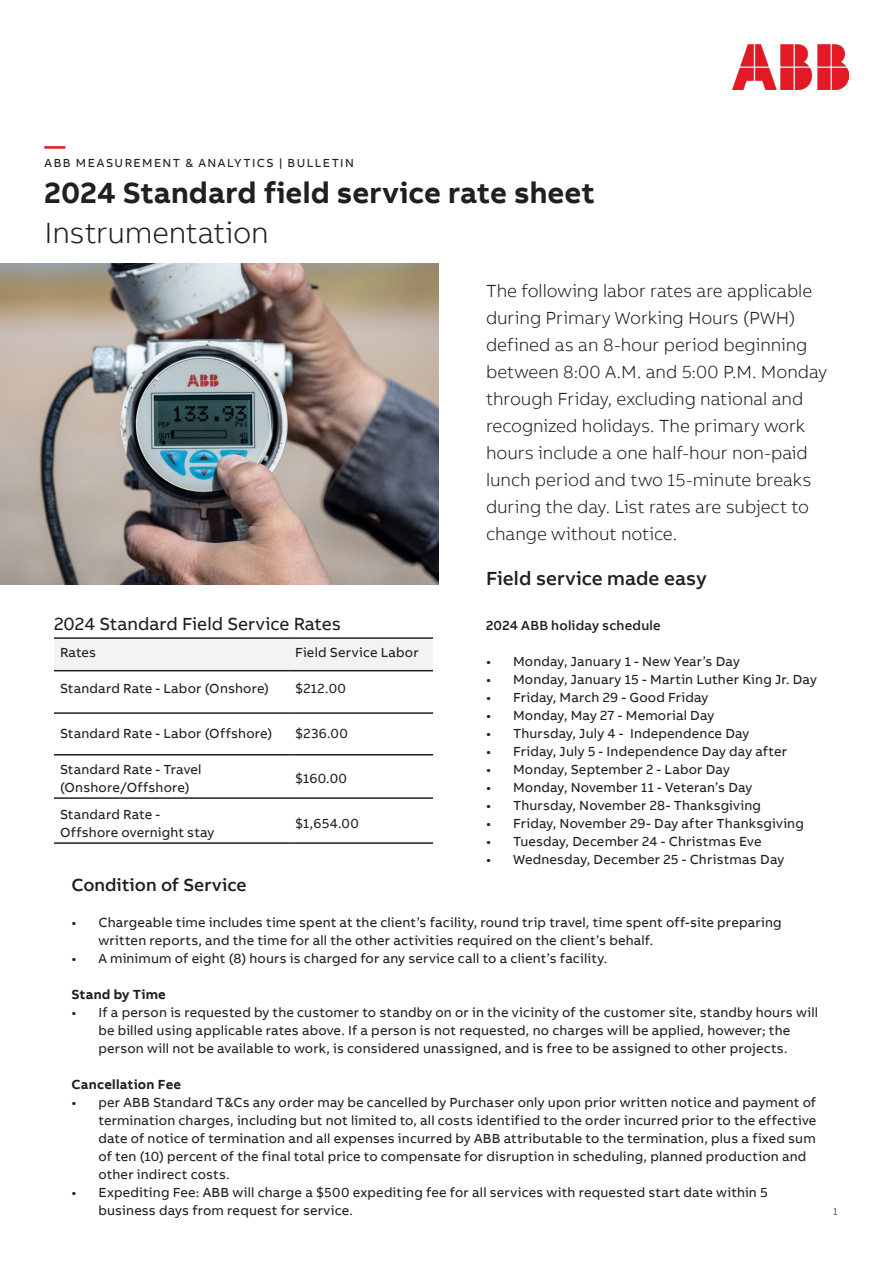
<style>
.page{position:relative;width:893px;height:1263px;background:#fff}
.page>*{position:absolute;margin:0;border:0;box-sizing:border-box;transform-origin:0 0}
.Category_M_8pt_9_6pt{font:700 30px "AB Bvoice";letter-spacing:.005em;color:#231f20}
.Subheadline_M_20pt_24pt{font:300 30px "AB Bvoice";letter-spacing:-.005em;color:#231f20}
.Headline_M_20pt_24pt{font:700 21px "AB Bvoice";color:#ee1c28}
.MME_13pt_12pt{font:500 19.5px "AB Bvoice";letter-spacing:.005em;color:#231f20}
.Lead_Light_13pt_18pt{font:300 18px/27px "AB Bvoice";letter-spacing:-.005em;color:#231f20}
.English_USA{font:18px "AB Bvoice";color:#231f20}
.Paragraph_Title_8_5pt_12pt{font:500 18px "AB Bvoice";letter-spacing:.005em;color:#231f20}
.English_USA-2{font:13.5px/18px "AB Bvoice";letter-spacing:.01em;color:#231f20}
.Body_text_8_5pt_12pt{font:700 13.5px "AB Bvoice";letter-spacing:.015em;color:#231f20}
.Body_text_8_5pt_12pt-2{font:500 13.5px "AB Bvoice";letter-spacing:.015em;color:#231f20}
.Category_M_8pt_9_6pt-2{font:12px "AB Bvoice";letter-spacing:.12em;color:#231f20}
.English_USA-3{font:300 10.5px "AB Bvoice";color:#231f20}
</style>
<div class="page">
<img style="left:732px;top:45px;width:116px;height:44px">
<div style="left:54px;top:639px;width:379px;height:31px;background:#f2f3f4"></div>
<hr style="left:54px;top:712px;width:235px;height:2px;background:#231f20">
<hr style="left:289px;top:712px;width:144px;height:2px;background:#231f20">
<hr style="left:54px;top:754px;width:235px;height:1px;background:#231f20">
<hr style="left:289px;top:754px;width:144px;height:1px;background:#231f20">
<hr style="left:54px;top:797px;width:235px;height:2px;background:#231f20">
<hr style="left:289px;top:797px;width:144px;height:2px;background:#231f20">
<hr style="left:54px;top:842px;width:235px;height:2px;background:#231f20">
<hr style="left:289px;top:842px;width:144px;height:2px;background:#231f20">
<hr style="left:54px;top:637px;width:235px;height:2px;background:#231f20">
<hr style="left:289px;top:637px;width:144px;height:2px;background:#231f20">
<hr style="left:54px;top:670px;width:235px;height:1px;background:#231f20">
<hr style="left:289px;top:670px;width:144px;height:1px;background:#231f20">
<img style="left:0;top:263px;width:439px;height:322px">
<p class="Headline_M_20pt_24pt" style="left:45px;top:132px;width:22px">—</p>
<p class="Category_M_8pt_9_6pt-2" style="left:45px;top:156px;width:311px">ABB MEASUREMENT &amp; ANALYTICS | BULLETIN</p>
<p class="Category_M_8pt_9_6pt" style="left:45px;top:174px;width:552px">2024 Standard field service rate sheet</p>
<p class="Subheadline_M_20pt_24pt" style="left:45px;top:215px;width:226px">Instrumentation</p>
<p class="Lead_Light_13pt_18pt" style="left:486px;top:277px;width:343px">The following labor rates are applicable during Primary Working Hours (PWH) defined as an 8-hour period beginning between 8:00 A.M. and 5:00 P.M. Monday through Friday, excluding national and recognized holidays. The primary work hours include a one half-hour non-paid lunch period and two 15-minute breaks during the day. List rates are subject to change without notice.</p>
<p class="MME_13pt_12pt" style="left:486px;top:566px;width:222px">Field service made easy</p>
<p class="English_USA" style="left:54px;top:613px;width:289px">2024 Standard Field Service Rates</p>
<p class="Body_text_8_5pt_12pt-2" style="left:486px;top:617px;width:176px">2024 ABB holiday schedule</p>
<p class="English_USA-2" style="left:486px;top:652px;width:255px">• Monday, January 1 - New Year’s Day</p>
<p class="English_USA-2" style="left:486px;top:670px;width:332px">• Monday, January 15 - Martin Luther King Jr. Day</p>
<p class="English_USA-2" style="left:486px;top:688px;width:224px">• Friday, March 29 - Good Friday</p>
<p class="English_USA-2" style="left:486px;top:706px;width:230px">• Monday, May 27 - Memorial Day</p>
<p class="English_USA-2" style="left:486px;top:724px;width:265px">• Thursday, July 4 - Independence Day</p>
<p class="English_USA-2" style="left:486px;top:742px;width:303px">• Friday, July 5 - Independence Day day after</p>
<p class="English_USA-2" style="left:486px;top:760px;width:245px">• Monday, September 2 - Labor Day</p>
<p class="English_USA-2" style="left:486px;top:778px;width:268px">• Monday, November 11 - Veteran’s Day</p>
<p class="English_USA-2" style="left:486px;top:796px;width:277px">• Thursday, November 28- Thanksgiving</p>
<p class="English_USA-2" style="left:486px;top:814px;width:319px">• Friday, November 29- Day after Thanksgiving</p>
<p class="English_USA-2" style="left:486px;top:832px;width:277px">• Tuesday, December 24 - Christmas Eve</p>
<p class="English_USA-2" style="left:486px;top:850px;width:300px">• Wednesday, December 25 - Christmas Day</p>
<p class="English_USA-2" style="left:60px;top:644px;width:38px">Rates</p>
<p class="English_USA-2" style="left:295px;top:644px;width:125px">Field Service Labor</p>
<p class="English_USA-2" style="left:60px;top:680px;width:211px">Standard Rate - Labor (Onshore)</p>
<p class="English_USA-2" style="left:295px;top:680px;width:52px">$212.00</p>
<p class="English_USA-2" style="left:60px;top:725px;width:214px">Standard Rate - Labor (Offshore)</p>
<p class="English_USA-2" style="left:295px;top:725px;width:54px">$236.00</p>
<p class="English_USA-2" style="left:60px;top:761px;width:143px">Standard Rate - Travel (Onshore/Offshore)</p>
<p class="English_USA-2" style="left:295px;top:770px;width:53px">$160.00</p>
<p class="English_USA-2" style="left:60px;top:806px;width:156px">Standard Rate -<br>Offshore overnight stay</p>
<p class="English_USA-2" style="left:295px;top:815px;width:65px">$1,654.00</p>
<p class="Paragraph_Title_8_5pt_12pt" style="left:71px;top:873px;width:177px">Condition of Service</p>
<p class="English_USA-2" style="left:98px;top:913px;width:685px;text-indent:-27px">• Chargeable time includes time spent at the client’s facility, round trip travel, time spent off-site preparing written reports, and the time for all the other activities required on the client’s behalf.</p>
<p class="English_USA-2" style="left:71px;top:949px;width:537px">• A minimum of eight (8) hours is charged for any service call to a client’s facility.</p>
<p class="Body_text_8_5pt_12pt" style="left:71px;top:986px;width:96px">Stand by Time</p>
<p class="English_USA-2" style="left:71px;top:1003px;width:748px;text-align:center">• If a person is requested by the customer to standby on or in the vicinity of the customer site, standby hours will be billed using applicable rates above. If a person is not requested, no charges will be applied, however; the<br>person will not be available to work, is considered unassigned, and is free to be assigned to other projects.</p>
<p class="Body_text_8_5pt_12pt" style="left:71px;top:1076px;width:111px">Cancellation Fee</p>
<p class="English_USA-2" style="left:98px;top:1093px;width:719px;text-indent:-27px">• per ABB Standard T&amp;Cs any order may be cancelled by Purchaser only upon prior written notice and payment of termination charges, including but not limited to, all costs identified to the order incurred prior to the effective date of notice of termination and all expenses incurred by ABB attributable to the termination, plus a fixed sum of ten (10) percent of the final total price to compensate for disruption in scheduling, planned production and other indirect costs.</p>
<p class="English_USA-2" style="left:98px;top:1183px;width:671px;text-indent:-27px">• Expediting Fee: ABB will charge a $500 expediting fee for all services with requested start date within 5 business days from request for service.</p>
<p class="English_USA-3" style="left:833px;top:1205px;width:6px">1</p>
</div>
